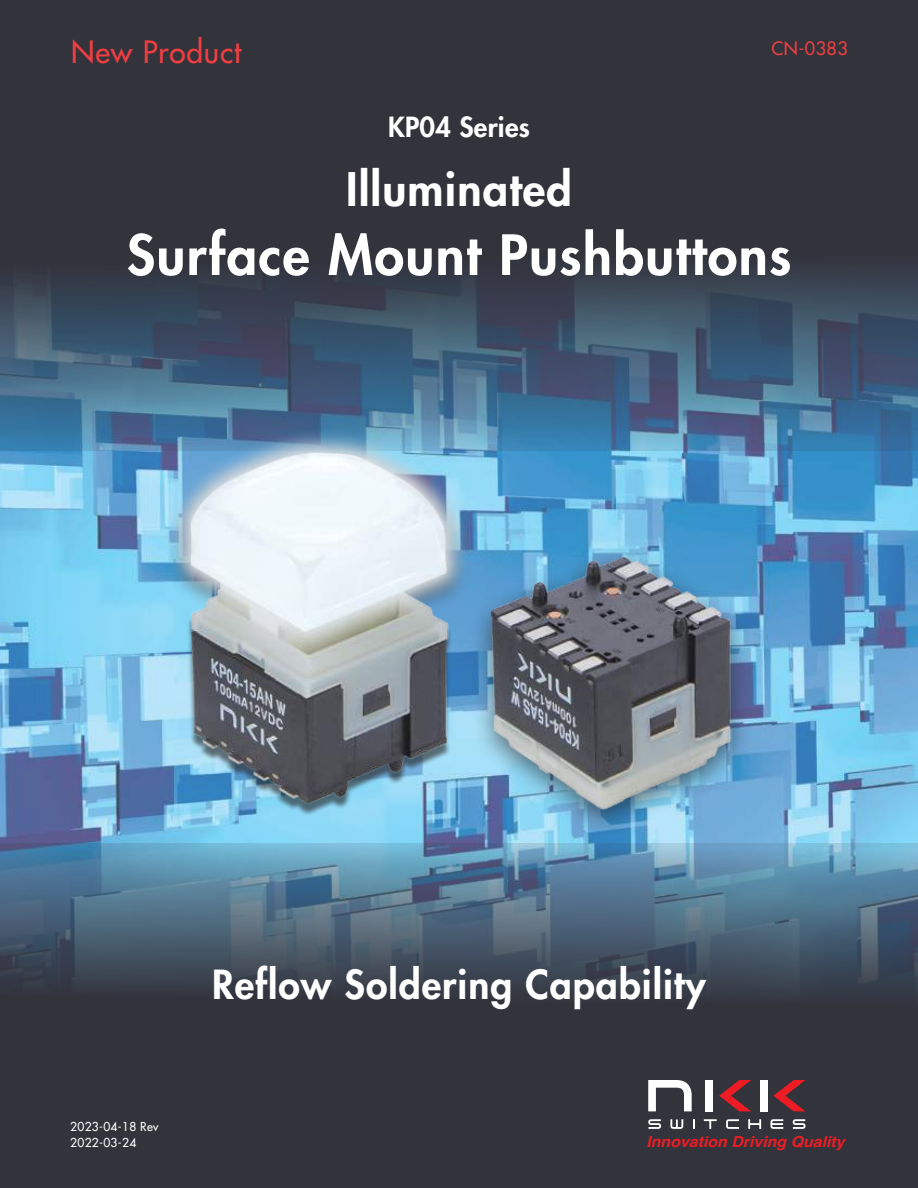
<style>
.page{position:relative;width:918px;height:1188px;background:#fff}
.page>*{position:absolute;margin:0;border:0;box-sizing:border-box;transform-origin:0 0}
.t1{font:800 54px "Futura Std";letter-spacing:.025em;color:#fff}
.t2{font:800 45px "Futura Std";letter-spacing:.025em;color:#fff}
.t3{font:800 39px "Futura Std";letter-spacing:.025em;color:#fff}
.t4{font:500 30px "Futura Std";letter-spacing:.025em;color:#ef3e42}
.t5{font:800 27px "Futura Std";letter-spacing:.01em;color:#fff}
.t6{font:500 18px "Futura Std";letter-spacing:.025em;color:#ef3e42}
.t7{font:italic 700 15.15px "Helvetica";color:#ed1c24;scale:1.05 1}
.t8{font:500 12px/16.5px "Futura Std";letter-spacing:.025em;color:#fff}
</style>
<div class="page">
<img style="left:0;top:451px;width:918px;height:393px">
<img style="left:0;top:844px;width:918px;height:344px">
<img style="left:0;top:0;width:918px;height:451px">
<svg style="left:648px;top:1080px;width:44px;height:31px"></svg>
<div style="left:760px;top:1080px;width:7px;height:31px;background:#fff"></div>
<div style="left:705px;top:1080px;width:8px;height:31px;background:#fff"></div>
<svg style="left:719px;top:1080px;width:32px;height:31px"></svg>
<svg style="left:773px;top:1080px;width:33px;height:31px"></svg>
<svg style="left:693px;top:1119px;width:2px;height:10px"></svg>
<svg style="left:648px;top:1119px;width:13px;height:10px"></svg>
<svg style="left:793px;top:1119px;width:13px;height:10px"></svg>
<svg style="left:748px;top:1119px;width:13px;height:10px"></svg>
<svg style="left:770px;top:1119px;width:13px;height:10px"></svg>
<svg style="left:726px;top:1119px;width:13px;height:10px"></svg>
<svg style="left:704px;top:1119px;width:13px;height:10px"></svg>
<svg style="left:670px;top:1119px;width:13px;height:10px"></svg>
<img style="left:167px;top:430px;width:314px;height:387px">
<img style="left:441px;top:520px;width:360px;height:343px">
<p class="t4" style="left:71px;top:37px;width:171px">New Product</p>
<p class="t6" style="left:771px;top:39px;width:78px">CN-0383</p>
<p class="t5" style="left:388px;top:114px;width:143px">KP04 Series</p>
<p class="t2" style="left:346px;top:167px;width:227px">Illuminated</p>
<h1 class="t1" style="left:127px;top:229px;width:666px">Surface Mount Pushbuttons</h1>
<p class="t8" style="left:70px;top:1119px;width:90px">2023-04-18 Rev<br>2022-03-24</p>
<p class="t3" style="left:212px;top:966px;width:495px">Reflow Soldering Capability</p>
<p class="t7" style="left:646px;top:1136px;width:190px">Innovation Driving Quality</p>
</div>
